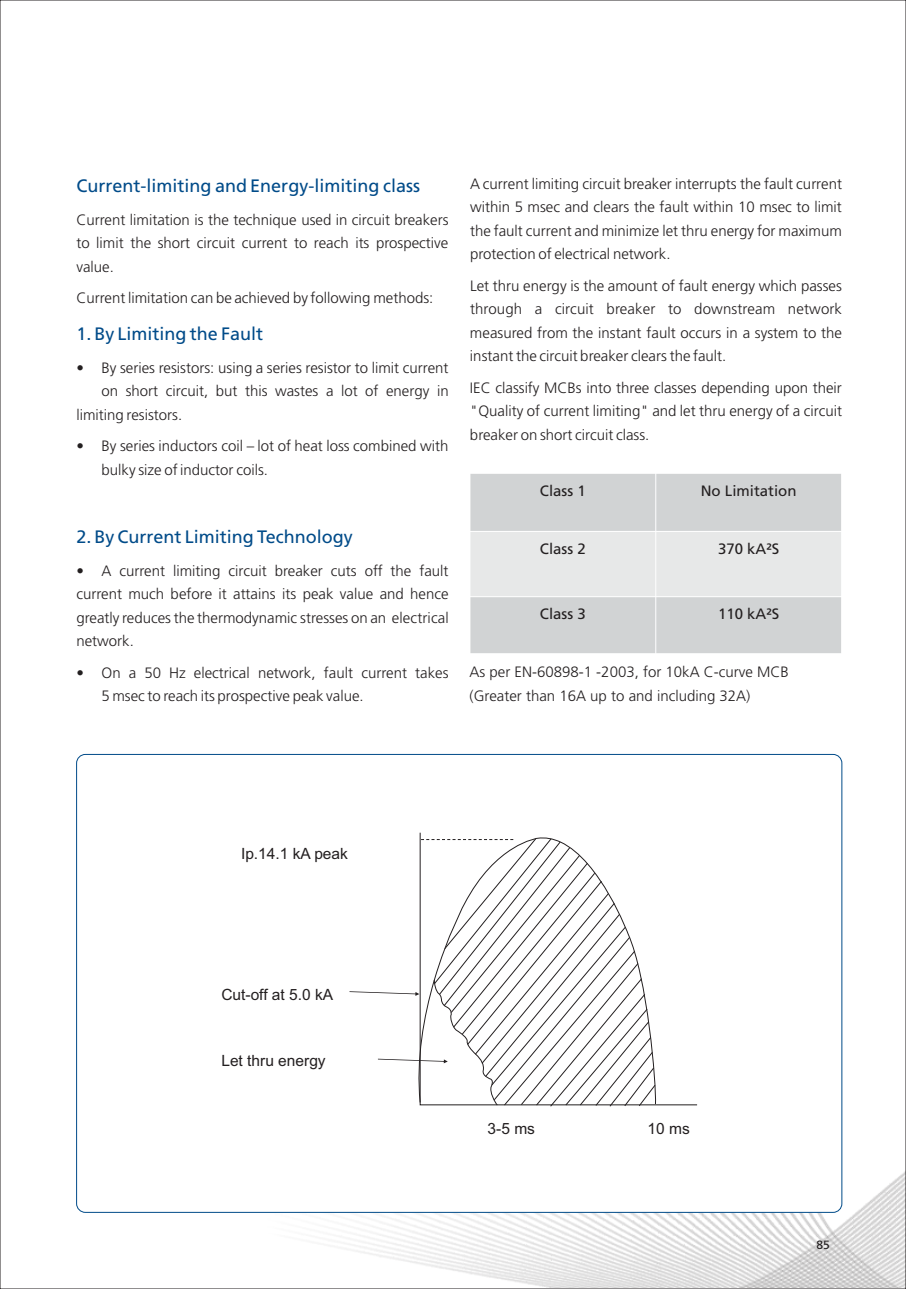
<style>
.page{position:relative;width:906px;height:1289px;background:#fff}
.page>*{position:absolute;margin:0;border:0;box-sizing:border-box;transform-origin:0 0}
.t1{font:18px "Frutiger LT Pro";color:#004b89}
.t2{font:15.45px "Arial";color:#231f20}
.t3{font:300 15px/23.5px "Frutiger LT Pro";color:#231f20;text-align:justify}
.t4{font:15px "Frutiger LT Pro";color:#231f20}
.t5{font:12px "Frutiger LT Pro";color:#231f20}
</style>
<div class="page">
<img style="left:155px;top:889px;width:751px;height:398px">
<div style="left:470px;top:473px;width:186px;height:58px;background:#d1d3d4"></div>
<div style="left:656px;top:473px;width:185px;height:58px;background:#d1d3d4"></div>
<div style="left:470px;top:531px;width:186px;height:65px;background:#e7e8e8"></div>
<div style="left:656px;top:531px;width:185px;height:65px;background:#e7e8e8"></div>
<div style="left:470px;top:596px;width:186px;height:57px;background:#d1d3d4"></div>
<div style="left:656px;top:596px;width:185px;height:57px;background:#d1d3d4"></div>
<hr style="left:655px;top:473px;width:1px;height:181px;background:#fff">
<hr style="left:469px;top:596px;width:373px;height:1px;background:#fff">
<hr style="left:469px;top:531px;width:373px;height:1px;background:#fff">
<hr style="left:469px;top:473px;width:373px;height:1px;background:#fff">
<div style="left:76px;top:754px;width:766px;height:458px;background:#fff;border:1px solid #004b89;border-radius:9px"></div>
<svg style="left:349px;top:837px;width:307px;height:270px"></svg>
<p class="t1" style="left:76px;top:178px;width:345px">Current-limiting and Energy-limiting class</p>
<p class="t3" style="left:76px;top:209px;width:374px">Current limitation is the technique used in circuit breakers to limit the short circuit current to reach its prospective value.</p>
<p class="t3" style="left:76px;top:287px;width:359px">Current limitation can be achieved by following methods:</p>
<p class="t1" style="left:76px;top:326px;width:188px">1. By Limiting the Fault</p>
<p class="t3" style="left:102px;top:357px;width:348px">By series resistors: using a series resistor to limit current</p>
<p class="t3" style="left:102px;top:381px;width:349px">on short circuit, but this wastes a lot of energy in</p>
<p class="t3" style="left:76px;top:404px;width:107px">limiting resistors.</p>
<p class="t3" style="left:102px;top:435px;width:348px">By series inductors coil lot of heat loss combined with bulky size of inductor coils.</p>
<p class="t1" style="left:76px;top:529px;width:278px">2. By Current Limiting Technology</p>
<p class="t3" style="left:76px;top:560px;width:374px;text-indent:25px">A current limiting circuit breaker cuts off the fault current much before it attains its peak value and hence greatly reduces the thermodynamic stresses on an electrical network.</p>
<p class="t3" style="left:102px;top:662px;width:348px">On a 50 Hz electrical network, fault current takes<br>5 msec to reach its prospective peak value.</p>
<p class="t3" style="left:470px;top:173px;width:373px">A current limiting circuit breaker interrupts the fault current within 5 msec and clears the fault within 10 msec to limit the fault current and minimize let thru energy for maximum protection of electrical network.</p>
<p class="t3" style="left:470px;top:275px;width:374px">Let thru energy is the amount of fault energy which passes through a circuit breaker to downstream network measured from the instant fault occurs in a system to the instant the circuit breaker clears the fault.</p>
<p class="t3" style="left:470px;top:377px;width:373px">IEC classify MCBs into three classes depending upon their "Quality of current limiting" and let thru energy of a circuit breaker on short circuit class.</p>
<p class="t4" style="left:540px;top:484px;width:47px">Class 1</p>
<p class="t4" style="left:701px;top:484px;width:97px">No Limitation</p>
<p class="t4" style="left:540px;top:542px;width:47px">Class 2</p>
<p class="t4" style="left:718px;top:542px;width:63px">370 kA²S</p>
<p class="t4" style="left:540px;top:608px;width:47px">Class 3</p>
<p class="t4" style="left:718px;top:608px;width:63px">110 kA²S</p>
<p class="t3" style="left:469px;top:661px;width:321px">As per EN-60898-1 -2003, for 10kA C-curve MCB (Greater than 16A up to and including 32A)</p>
<p class="t2" style="left:241px;top:847px;width:108px">Ip.14.1 kA peak</p>
<p class="t2" style="left:221px;top:988px;width:113px">Cut-off at 5.0 kA</p>
<p class="t2" style="left:221px;top:1054px;width:106px">Let thru energy</p>
<p class="t2" style="left:487px;top:1122px;width:49px">3-5 ms</p>
<p class="t2" style="left:647px;top:1122px;width:44px">10 ms</p>
<p class="t5" style="left:816px;top:1239px;width:15px">85</p>
</div>
